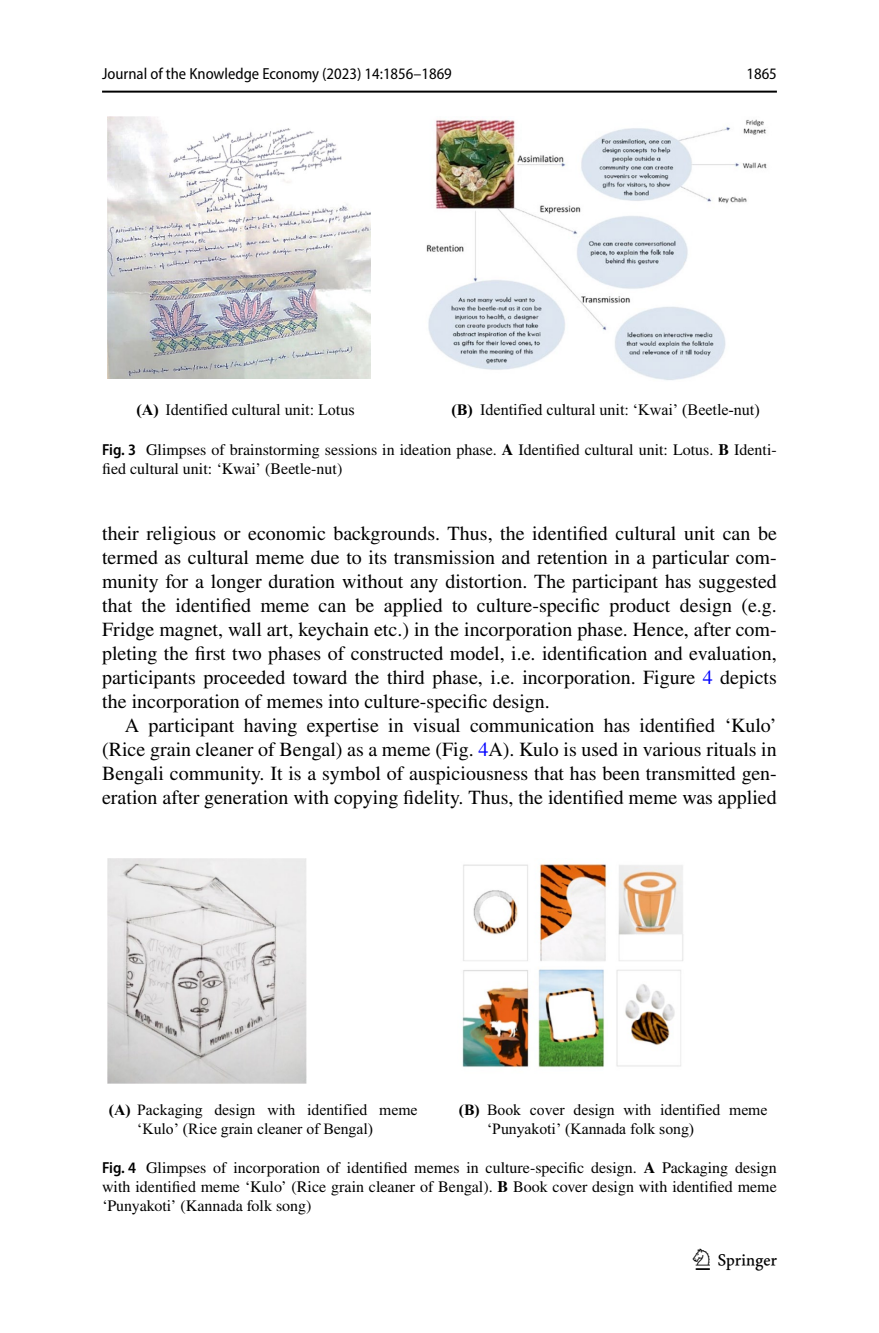
<style>
.page{position:relative;width:879px;height:1333px;background:#fff}
.page>*{position:absolute;margin:0;border:0;box-sizing:border-box;transform-origin:0 0}
.t1{font:30px "Springnew";color:#000}
.t2{font:20px/24px "STIX";color:#000;text-align:justify}
.t3{font:16px/19px "STIX";color:#000}
.t4{font:16px "Times New Roman";color:#000}
.t5{font:semi-condensed 16px "Myriad Pro";color:#000}
.t6{font:15.6px/18px "Times New Roman";color:#000}
.s1{font-weight:700}
.s2{font-family:"Myriad Pro";font-weight:600;font-stretch:semi-condensed}
.s3{color:#00f}
</style>
<div class="page">
<hr style="left:102px;top:91px;width:675px;height:2px;background:#000">
<img style="left:108px;top:116px;width:263px;height:263px">
<img style="left:426px;top:119px;width:341px;height:261px">
<img style="left:108px;top:858px;width:198px;height:224px">
<img style="left:462px;top:864px;width:221px;height:204px">
<p class="t5" style="left:102px;top:65px;width:351px">Journal of the Knowledge Economy (2023) 14:1856–1869</p>
<p class="t5" style="left:746px;top:65px;width:32px">1865</p>
<p class="t4" style="left:137px;top:399px;width:219px"><span class="s1">(A)</span> Identified cultural unit: Lotus</p>
<p class="t4" style="left:451px;top:399px;width:310px"><span class="s1">(B)</span> Identified cultural unit: ‘Kwai’ (Beetle-nut)</p>
<p class="t3" style="left:102px;top:441px;width:676px"><span class="s2">Fig. 3</span> Glimpses of brainstorming sessions in ideation phase. <span class="s1">A</span> Identified cultural unit: Lotus. <span class="s1">B</span> Identi&shy;fied cultural unit: ‘Kwai’ (Beetle-nut)</p>
<p class="t2" style="left:102px;top:522px;width:676px">their religious or economic backgrounds. Thus, the identified cultural unit can be termed as cultural meme due to its transmission and retention in a particular com&shy;munity for a longer duration without any distortion. The participant has suggested that the identified meme can be applied to culture-specific product design (e.g.<br>Fridge magnet, wall art, keychain etc.) in the incorporation phase. Hence, after com&shy;pleting the first two phases of constructed model, i.e. identification and evaluation, participants proceeded toward the third phase, i.e. incorporation. Figure <span class="s3">4</span> depicts the incorporation of memes into culture-specific design.</p>
<p class="t2" style="left:102px;top:714px;width:676px;text-indent:23px">A participant having expertise in visual communication has identified ‘Kulo’ (Rice grain cleaner of Bengal) as a meme (Fig. <span class="s3">4</span>A). Kulo is used in various rituals in Bengali community. It is a symbol of auspiciousness that has been transmitted gen&shy;eration after generation with copying fidelity. Thus, the identified meme was applied</p>
<p class="t6" style="left:137px;top:1102px;width:282px;text-indent:-28px"><span class="s1">(A)</span> Packaging design with identified meme ‘Kulo’ (Rice grain cleaner of Bengal)</p>
<p class="t6" style="left:487px;top:1102px;width:282px;text-indent:-28px"><span class="s1">(B)</span> Book cover design with identified meme ‘Punyakoti’ (Kannada folk song)</p>
<p class="t3" style="left:102px;top:1159px;width:676px;text-align:justify"><span class="s2">Fig. 4</span> Glimpses of incorporation of identified memes in culture-specific design. <span class="s1">A</span> Packaging design with identified meme ‘Kulo’ (Rice grain cleaner of Bengal). <span class="s1">B</span> Book cover design with identified meme ‘Punyakoti’ (Kannada folk song)</p>
<h1 class="t1" style="left:696px;top:1248px;width:83px">1 3</h1>
</div>
